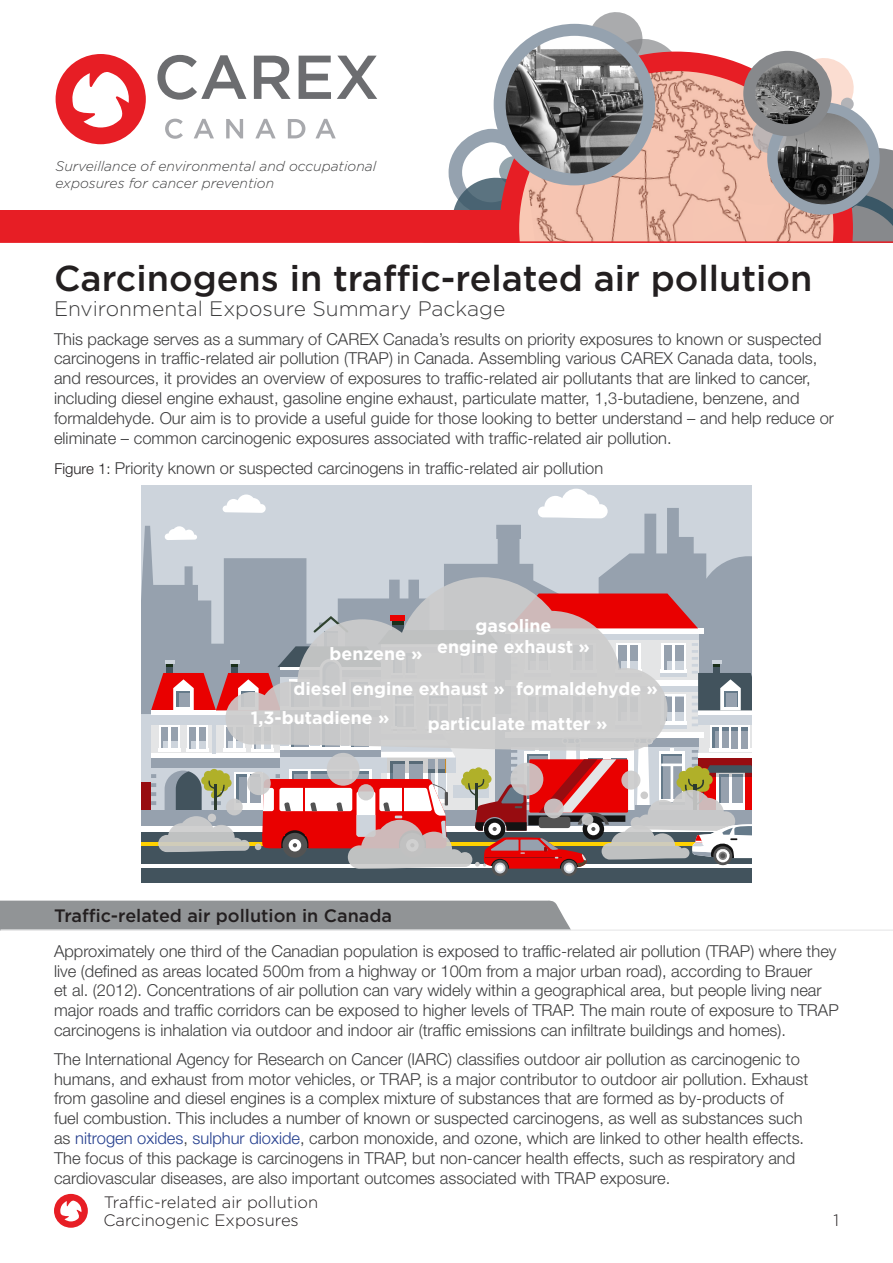
<style>
.page{position:relative;width:893px;height:1263px;background:#fff}
.page>*{position:absolute;margin:0;border:0;box-sizing:border-box;transform-origin:0 0}
.t1{font:500 36px "Gotham";color:#231f20}
.t2{font:300 21px "Gotham";color:#3e3e3f}
.Paragraph_Style_1{font:500 18px "Gotham";color:#231f20}
.t3{font:700 17.7px/21.3px "Gotham";color:#fff;text-align:center}
.Paragraph_Style_1-2{font:300 16.5px/19.8px "Helvetica Neue LT Std";color:#3e3e3f}
.t4{font:300 16.5px "Gotham";color:#231f20}
.Paragraph_Style_1-3{font:italic 300 13.8px/16.6px "Gotham";color:#3e3e3f}
.s1{font-size:15px;color:#231f20}
.s2{color:#253f8e}
</style>
<div class="page">
<svg style="left:54px;top:1194px;width:34px;height:34px"></svg>
<svg style="left:56px;top:54px;width:90px;height:90px"></svg>
<svg style="left:157px;top:55px;width:89px;height:45px"></svg>
<svg style="left:165px;top:119px;width:18px;height:20px"></svg>
<svg style="left:194px;top:119px;width:20px;height:19px"></svg>
<svg style="left:226px;top:119px;width:17px;height:19px"></svg>
<svg style="left:254px;top:12px;width:639px;height:229px"></svg>
<svg style="left:753px;top:118px;width:33px;height:35px"></svg>
<div style="left:767px;top:102px;width:113px;height:113px;border:10px solid #95a2af;border-radius:50%"></div>
<img style="left:753px;top:58px;width:67px;height:71px">
<div style="left:743px;top:51px;width:89px;height:85px;border:12px solid #87898c;border-radius:50%"></div>
<div style="left:0;top:210px;width:508px;height:32px;background:#e71e25"></div>
<hr style="left:0;top:241px;width:893px;height:2px;background:#e71e25">
<div style="left:0;top:900px;width:571px;height:29px;background:#919496"></div>
<hr style="left:0;top:929px;width:893px;height:2px;background:#ededee">
<div style="left:141px;top:485px;width:611px;height:325px;background:#cdd4dc"></div>
<svg style="left:141px;top:508px;width:611px;height:206px"></svg>
<div style="left:141px;top:782px;width:10px;height:28px;background:#970c10"></div>
<div style="left:141px;top:832px;width:611px;height:51px;background:#42535d"></div>
<hr style="left:141px;top:842px;width:611px;height:3px;background:#ffd100">
<hr style="left:141px;top:865px;width:611px;height:3px;background:#fff">
<svg style="left:165px;top:526px;width:32px;height:14px"></svg>
<svg style="left:538px;top:489px;width:70px;height:29px"></svg>
<svg style="left:223px;top:494px;width:43px;height:19px"></svg>
<svg style="left:561px;top:860px;width:16px;height:16px"></svg>
<div style="left:564px;top:862px;width:11px;height:11px;background:#cdd4dc;border-radius:50%"></div>
<svg style="left:565px;top:864px;width:8px;height:8px"></svg>
<svg style="left:492px;top:860px;width:16px;height:16px"></svg>
<div style="left:495px;top:862px;width:10px;height:11px;background:#cdd4dc;border-radius:50%"></div>
<svg style="left:496px;top:864px;width:8px;height:8px"></svg>
<svg style="left:151px;top:593px;width:601px;height:276px"></svg>
<svg style="left:255px;top:843px;width:6px;height:7px"></svg>
<svg style="left:225px;top:577px;width:442px;height:174px;fill:#ccc8c9"></svg>
<svg style="left:510px;top:763px;width:33px;height:32px"></svg>
<svg style="left:358px;top:784px;width:16px;height:16px"></svg>
<svg style="left:327px;top:753px;width:33px;height:33px"></svg>
<svg style="left:544px;top:798px;width:20px;height:20px"></svg>
<div style="left:640px;top:791px;width:8px;height:8px;background:#ccc;border-radius:50%"></div>
<svg style="left:621px;top:770px;width:19px;height:20px"></svg>
<div style="left:208px;top:814px;width:8px;height:8px;background:#ccc;border-radius:50%"></div>
<div style="left:226px;top:798px;width:17px;height:17px;background:#ccc;border-radius:50%"></div>
<svg style="left:247px;top:771px;width:24px;height:24px"></svg>
<div style="left:582px;top:814px;width:11px;height:11px;background:#bbb;border-radius:50%"></div>
<p class="Paragraph_Style_1-3" style="left:56px;top:158px;width:322px">Surveillance of environmental and occupational exposures for cancer prevention</p>
<p class="t1" style="left:54px;top:255px;width:760px">Carcinogens in traffic-related air pollution</p>
<p class="t2" style="left:54px;top:295px;width:453px">Environmental Exposure Summary Package</p>
<p class="Paragraph_Style_1-2" style="left:54px;top:328px;width:781px">This package serves as a summary of CAREX Canada’s results on priority exposures to known or suspected carcinogens in traffic-related air pollution (TRAP) in Canada. Assembling various CAREX Canada data, tools, and resources, it provides an overview of exposures to traffic-related air pollutants that are linked to cancer, including diesel engine exhaust, gasoline engine exhaust, particulate matter, 1,3-butadiene, benzene, and formaldehyde. Our aim is to provide a useful guide for those looking to better understand – and help reduce or eliminate – common carcinogenic exposures associated with traffic-related air pollution.</p>
<p class="Paragraph_Style_1-2" style="left:54px;top:458px;width:550px"><span class="s1">Figure 1:</span> Priority known or suspected carcinogens in traffic-related air pollution</p>
<p class="t3" style="left:330px;top:643px;width:95px">benzene »</p>
<p class="t3" style="left:437px;top:615px;width:154px">gasoline<br>engine exhaust »</p>
<p class="t3" style="left:294px;top:678px;width:213px">diesel engine exhaust »</p>
<p class="t3" style="left:516px;top:678px;width:143px">formaldehyde »</p>
<p class="t3" style="left:251px;top:707px;width:140px">1,3-butadiene »</p>
<p class="t3" style="left:428px;top:713px;width:181px">particulate matter »</p>
<p class="Paragraph_Style_1" style="left:54px;top:904px;width:339px">Traffic-related air pollution in Canada</p>
<p class="Paragraph_Style_1-2" style="left:54px;top:941px;width:786px">Approximately one third of the Canadian population is exposed to traffic-related air pollution (TRAP) where they live (defined as areas located 500m from a highway or 100m from a major urban road), according to Brauer<br>et al. (2012). Concentrations of air pollution can vary widely within a geographical area, but people living near major roads and traffic corridors can be exposed to higher levels of TRAP. The main route of exposure to TRAP carcinogens is inhalation via outdoor and indoor air (traffic emissions can infiltrate buildings and homes).</p>
<p class="Paragraph_Style_1-2" style="left:54px;top:1049px;width:756px">The International Agency for Research on Cancer (IARC) classifies outdoor air pollution as carcinogenic to humans, and exhaust from motor vehicles, or TRAP, is a major contributor to outdoor air pollution. Exhaust from gasoline and diesel engines is a complex mixture of substances that are formed as by-products of fuel combustion. This includes a number of known or suspected carcinogens, as well as substances such as <span class="s2">nitrogen oxides</span>, <span class="s2">sulphur dioxide</span>, carbon monoxide, and ozone, which are linked to other health effects.<br>The focus of this package is carcinogens in TRAP, but non-cancer health effects, such as respiratory and cardiovascular diseases, are also important outcomes associated with TRAP exposure.</p>
<p class="t4" style="left:104px;top:1191px;width:216px">Traffic-related air pollution</p>
<p class="t4" style="left:103px;top:1209px;width:197px">Carcinogenic Exposures</p>
<p class="t4" style="left:833px;top:1209px;width:7px">1</p>
</div>
